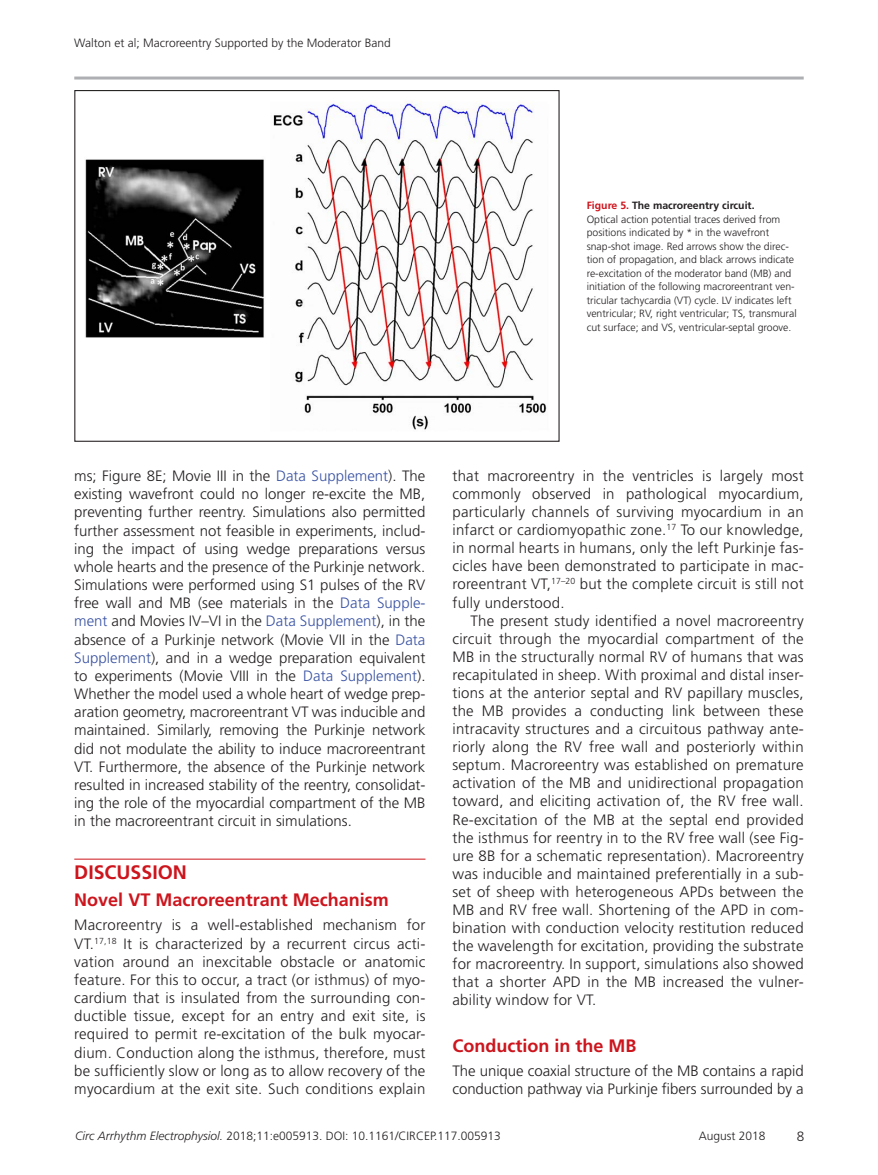
<style>
.page{position:relative;width:878px;height:1175px;background:#fff}
.page>*{position:absolute;margin:0;border:0;box-sizing:border-box;transform-origin:0 0}
.t1{font:700 19.5px "Frutiger LT Std";color:#cd151d}
.t2{font:700 18px "Frutiger LT Std";color:#cd151d}
.t3{font:300 15px/18.1px "Frutiger LT Std";letter-spacing:.015em;color:#231f20;text-align:justify}
.t4{font:300 15px/18px "Frutiger LT Std";letter-spacing:-.005em;color:#231f20}
.t5{font:300 13.5px "Frutiger LT Std";color:#231f20}
.t6{font:300 12px "Frutiger LT Std";color:#231f20}
.t7{font:300 10.5px/13.5px "Frutiger LT Std";color:#231f20}
.s1{font-weight:700;color:#cd151d}
.s2{font-weight:700}
.s3{color:#3a53a3}
.s4{font-style:italic}
</style>
<div class="page">
<svg style="left:74px;top:76px;width:729px;height:4px;background:#c1c2c5"></svg>
<hr style="left:74px;top:858px;width:351px;height:1px;background:#cd151d">
<svg style="left:74px;top:90px;width:486px;height:352px"></svg>
<p class="t6" style="left:74px;top:36px;width:318px">Walton et al; Macroreentry Supported by the Moderator Band</p>
<p class="t7" style="left:586px;top:199px;width:211px"><span class="s1">Figure 5.</span> <span class="s2">The macroreentry circuit.<br></span>Optical action potential traces derived from positions indicated by * in the wavefront snap-shot image. Red arrows show the direc&shy;tion of propagation, and black arrows indicate re-excitation of the moderator band (MB) and initiation of the following macroreentrant ven&shy;tricular tachycardia (VT) cycle. LV indicates left ventricular; RV, right ventricular; TS, transmural cut surface; and VS, ventricular-septal groove.</p>
<p class="t3" style="left:74px;top:467px;width:353px">ms; Figure 8E; Movie III in the <span class="s3">Data Supplement</span>). The existing wavefront could no longer re-excite the MB, preventing further reentry. Simulations also permitted further assessment not feasible in experiments, includ&shy;ing the impact of using wedge preparations versus whole hearts and the presence of the Purkinje network.<br>Simulations were performed using S1 pulses of the RV free wall and MB (see materials in the <span class="s3">Data Supple&shy;ment</span> and Movies IV–VI in the <span class="s3">Data Supplement</span>), in the absence of a Purkinje network (Movie VII in the <span class="s3">Data Supplement</span>), and in a wedge preparation equivalent to experiments (Movie VIII in the <span class="s3">Data Supplement</span>).<br>Whether the model used a whole heart of wedge prep&shy;aration geometry, macroreentrant VT was inducible and maintained. Similarly, removing the Purkinje network did not modulate the ability to induce macroreentrant VT. Furthermore, the absence of the Purkinje network resulted in increased stability of the reentry, consolidat&shy;ing the role of the myocardial compartment of the MB in the macroreentrant circuit in simulations.</p>
<h1 class="t1" style="left:74px;top:860px;width:114px">DISCUSSION</h1>
<p class="t2" style="left:74px;top:889px;width:316px">Novel VT Macroreentrant Mechanism</p>
<p class="t3" style="left:74px;top:916px;width:353px">Macroreentry is a well-established mechanism for VT.<sup>17,18</sup> It is characterized by a recurrent circus acti&shy;vation around an inexcitable obstacle or anatomic feature. For this to occur, a tract (or isthmus) of myo&shy;cardium that is insulated from the surrounding con&shy;ductible tissue, except for an entry and exit site, is required to permit re-excitation of the bulk myocar&shy;dium. Conduction along the isthmus, therefore, must be sufficiently slow or long as to allow recovery of the myocardium at the exit site. Such conditions explain</p>
<p class="t3" style="left:452px;top:467px;width:353px">that macroreentry in the ventricles is largely most commonly observed in pathological myocardium, particularly channels of surviving myocardium in an infarct or cardiomyopathic zone.<sup>17</sup> To our knowledge, in normal hearts in humans, only the left Purkinje fas&shy;cicles have been demonstrated to participate in mac&shy;roreentrant VT,<sup>17–20</sup> but the complete circuit is still not fully understood.</p>
<p class="t3" style="left:452px;top:611px;width:353px;text-indent:18px">The present study identified a novel macroreentry circuit through the myocardial compartment of the MB in the structurally normal RV of humans that was recapitulated in sheep. With proximal and distal inser&shy;tions at the anterior septal and RV papillary muscles, the MB provides a conducting link between these intracavity structures and a circuitous pathway ante&shy;riorly along the RV free wall and posteriorly within septum. Macroreentry was established on premature activation of the MB and unidirectional propagation toward, and eliciting activation of, the RV free wall.<br>Re-excitation of the MB at the septal end provided the isthmus for reentry in to the RV free wall (see Fig&shy;ure 8B for a schematic representation). Macroreentry was inducible and maintained preferentially in a sub&shy;set of sheep with heterogeneous APDs between the MB and RV free wall. Shortening of the APD in com&shy;bination with conduction velocity restitution reduced the wavelength for excitation, providing the substrate for macroreentry. In support, simulations also showed that a shorter APD in the MB increased the vulner&shy;ability window for VT.</p>
<p class="t2" style="left:452px;top:1035px;width:185px">Conduction in the MB</p>
<p class="t4" style="left:452px;top:1061px;width:353px">The unique coaxial structure of the MB contains a rapid conduction pathway via Purkinje fibers surrounded by a</p>
<p class="t6" style="left:75px;top:1128px;width:427px"><span class="s4">Circ Arrhythm Electrophysiol.</span> 2018;11:e005913. DOI: 10.1161/CIRCEP.117.005913</p>
<p class="t6" style="left:698px;top:1128px;width:68px">August 2018</p>
<p class="t5" style="left:796px;top:1128px;width:9px">8</p>
</div>
